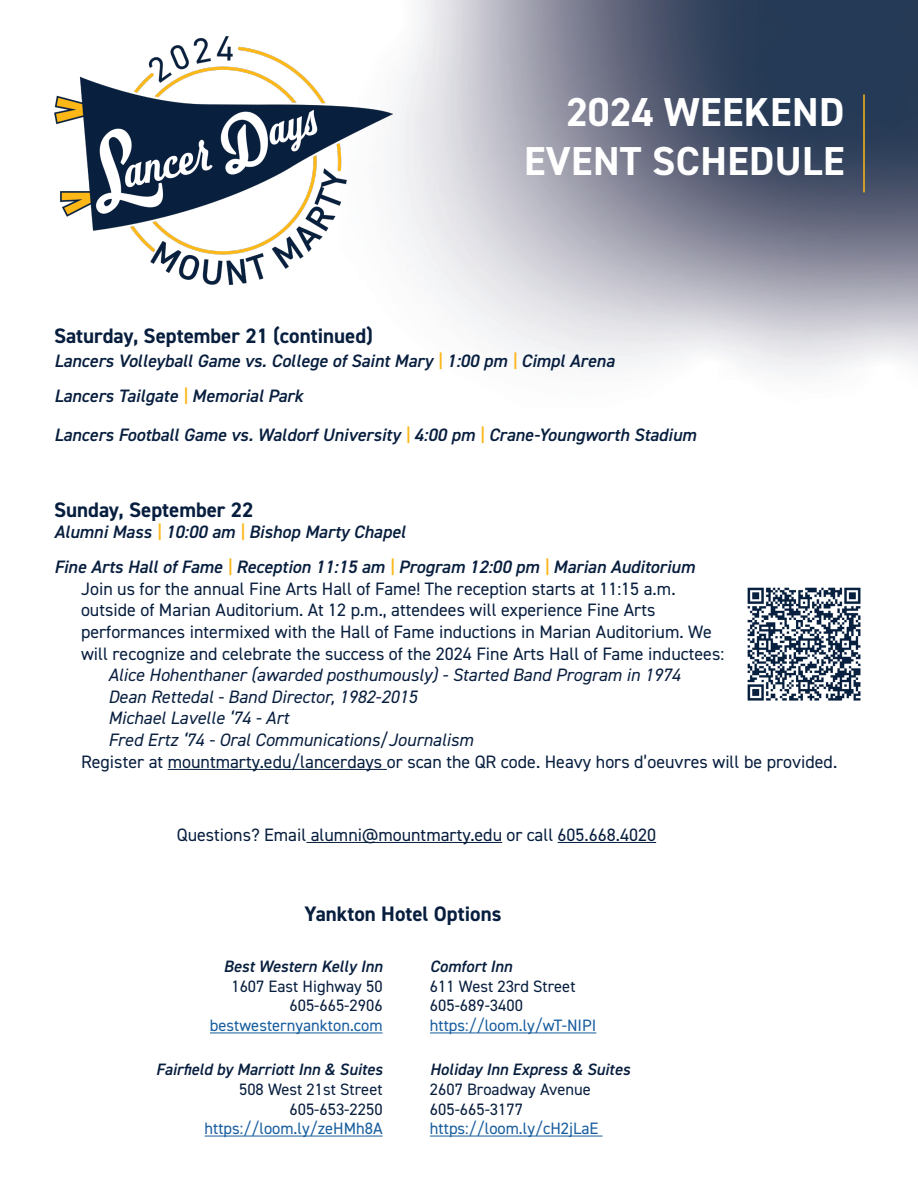
<style>
.page{position:relative;width:918px;height:1188px;background:#fff}
.page>*{position:absolute;margin:0;border:0;box-sizing:border-box;transform-origin:0 0}
.t1{font:700 40.5px/48.6px "DIN2014";letter-spacing:.01em;color:#fff;text-align:right}
.t2{font:700 21px "DIN2014";color:#071e3e}
.t3{font:18px/21.6px "DIN2014";color:#071e3e}
.t4{font:italic 600 18px "DIN2014";color:#071e3e}
.t5{font:italic 18px "DIN2014";color:#071e3e}
.t6{font:16.5px "DIN2014";color:#071e3e}
.t7{font:16.5px "DIN2014";color:#175d9e}
.t8{font:italic 600 16.5px "DIN2014";color:#071e3e}
.s1{color:#fcb619}
</style>
<div class="page">
<img style="left:393px;top:0;width:525px;height:375px">
<img style="left:55px;top:37px;width:338px;height:247px">
<hr style="left:863px;top:94px;width:2px;height:98px;background:#fcb619">
<hr style="left:168px;top:769px;width:219px;height:1px;background:#071e3e">
<img style="left:747px;top:587px;width:114px;height:114px">
<hr style="left:210px;top:1033px;width:173px;height:1px;background:#175d9e">
<hr style="left:205px;top:1136px;width:178px;height:1px;background:#175d9e">
<hr style="left:430px;top:1033px;width:166px;height:1px;background:#175d9e">
<hr style="left:430px;top:1136px;width:172px;height:1px;background:#175d9e">
<hr style="left:306px;top:842px;width:196px;height:1px;background:#071e3e">
<hr style="left:558px;top:842px;width:98px;height:1px;background:#071e3e">
<p class="t1" style="left:524px;top:87px;width:322px">2024 WEEKEND<br>EVENT SCHEDULE</p>
<p class="t2" style="left:54px;top:321px;width:320px">Saturday, September 21 (continued)</p>
<p class="t4" style="left:54px;top:349px;width:562px">Lancers Volleyball Game vs. College of Saint Mary <span class="s1">|</span> 1:00 pm <span class="s1">|</span> Cimpl Arena</p>
<p class="t4" style="left:54px;top:384px;width:251px">Lancers Tailgate <span class="s1">|</span> Memorial Park</p>
<p class="t4" style="left:54px;top:423px;width:644px">Lancers Football Game vs. Waldorf University <span class="s1">|</span> 4:00 pm <span class="s1">|</span> Crane-Youngworth Stadium</p>
<p class="t2" style="left:54px;top:495px;width:201px">Sunday, September 22</p>
<p class="t4" style="left:54px;top:520px;width:353px">Alumni Mass <span class="s1">|</span> 10:00 am <span class="s1">|</span> Bishop Marty Chapel</p>
<p class="t4" style="left:54px;top:555px;width:642px">Fine Arts Hall of Fame <span class="s1">|</span> Reception 11:15 am <span class="s1">|</span> Program 12:00 pm <span class="s1">|</span> Marian Auditorium</p>
<p class="t3" style="left:81px;top:577px;width:645px">Join us for the annual Fine Arts Hall of Fame! The reception starts at 11:15 a.m. outside of Marian Auditorium. At 12 p.m., attendees will experience Fine Arts performances intermixed with the Hall of Fame inductions in Marian Auditorium. We will recognize and celebrate the success of the 2024 Fine Arts Hall of Fame inductees:</p>
<p class="t5" style="left:108px;top:664px;width:574px">Alice Hohenthaner (awarded posthumously) - Started Band Program in 1974</p>
<p class="t5" style="left:108px;top:685px;width:311px">Dean Rettedal - Band Director, 1982-2015</p>
<p class="t5" style="left:108px;top:707px;width:182px">Michael Lavelle ‘74 - Art</p>
<p class="t5" style="left:108px;top:729px;width:367px">Fred Ertz ‘74 - Oral Communications/Journalism</p>
<p class="t3" style="left:81px;top:750px;width:758px">Register at mountmarty.edu/lancerdays or scan the QR code. Heavy hors d’oeuvres will be provided.</p>
<p class="t3" style="left:177px;top:823px;width:481px">Questions? Email alumni@mountmarty.edu or call 605.668.4020</p>
<p class="t2" style="left:305px;top:900px;width:198px">Yankton Hotel Options</p>
<p class="t8" style="left:223px;top:955px;width:161px">Best Western Kelly Inn</p>
<p class="t6" style="left:231px;top:976px;width:153px">1607 East Highway 50</p>
<p class="t6" style="left:290px;top:996px;width:95px">605-665-2906</p>
<p class="t7" style="left:210px;top:1015px;width:174px">bestwesternyankton.com</p>
<p class="t8" style="left:156px;top:1058px;width:228px">Fairfield by Marriott Inn &amp; Suites</p>
<p class="t6" style="left:239px;top:1079px;width:145px">508 West 21st Street</p>
<p class="t6" style="left:290px;top:1099px;width:95px">605-653-2250</p>
<p class="t7" style="left:205px;top:1118px;width:179px">https://loom.ly/zeHMh8A</p>
<p class="t8" style="left:430px;top:955px;width:84px">Comfort Inn</p>
<p class="t6" style="left:430px;top:976px;width:147px">611 West 23rd Street</p>
<p class="t6" style="left:430px;top:996px;width:95px">605-689-3400</p>
<p class="t7" style="left:430px;top:1015px;width:168px">https://loom.ly/wT-NIPI</p>
<p class="t8" style="left:430px;top:1058px;width:202px">Holiday Inn Express &amp; Suites</p>
<p class="t6" style="left:430px;top:1079px;width:162px">2607 Broadway Avenue</p>
<p class="t6" style="left:430px;top:1099px;width:95px">605-665-3177</p>
<p class="t7" style="left:430px;top:1118px;width:170px">https://loom.ly/cH2jLaE</p>
</div>
